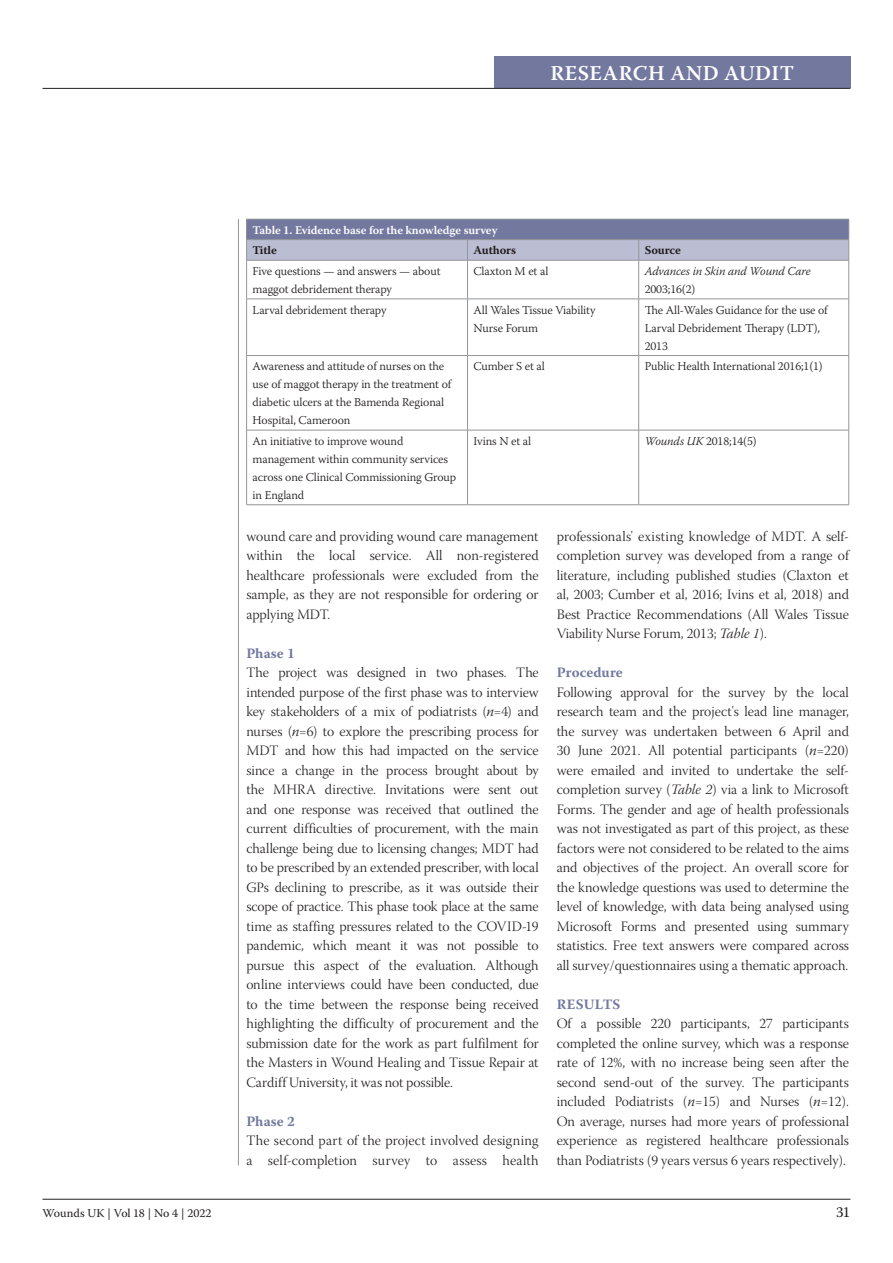
<style>
.page{position:relative;width:893px;height:1263px;background:#fff}
.page>*{position:absolute;margin:0;border:0;box-sizing:border-box;transform-origin:0 0}
.t1{font:600 21px "Warnock Pro";letter-spacing:.025em;color:#fff}
.t2{font:15px "Warnock Pro";color:#231f20}
.Paragraph_non-indent{font:14.25px/19.5px "Warnock Pro Light Subh";letter-spacing:.005em;color:#231f20;text-align:justify}
.Paragraph_indented{font:14.25px/19.5px "Warnock Pro Light Subh";color:#231f20;text-align:justify}
.B-head{font:700 14.25px "Warnock Pro";letter-spacing:.005em;color:#73789f}
.A-head{font:700 14.25px "Warnock Pro";letter-spacing:.015em;color:#73789f}
.Box_body{font:300 12px/18px "Warnock Pro";letter-spacing:-.01em;color:#231f20}
.Box_body-2{font:italic 300 12px/18px "Warnock Pro";letter-spacing:-.01em;color:#231f20}
.t3{font:12px "Warnock Pro";letter-spacing:-.005em;color:#231f20}
.Box_body-3{font:700 12px "Warnock Pro";letter-spacing:-.01em;color:#231f20}
.Box_header{font:600 11.85px "Warnock Pro";letter-spacing:-.01em;color:#fff}
.Box_body-4{font:700 11.85px "Warnock Pro";letter-spacing:-.01em;color:#231f20}
.s1{font-style:normal}
.s2{font-style:italic}
.s3{font-family:"Warnock Pro";font-weight:300;font-style:italic}
.s4{font-family:"Warnock Pro Light It Subh"}
</style>
<div class="page">
<div style="left:494px;top:57px;width:356px;height:31px;background:#73789f"></div>
<hr style="left:43px;top:88px;width:807px;height:1px;background:#231f20">
<hr style="left:43px;top:1199px;width:807px;height:1px;background:#231f20">
<hr style="left:238px;top:219px;width:1px;height:946px;background:#939598">
<hr style="left:246px;top:260px;width:222px;height:1px;background:#939598">
<hr style="left:246px;top:260px;width:1px;height:39px;background:#939598">
<hr style="left:468px;top:260px;width:171px;height:1px;background:#939598">
<hr style="left:467px;top:260px;width:1px;height:39px;background:#939598">
<hr style="left:639px;top:260px;width:210px;height:1px;background:#939598">
<hr style="left:638px;top:260px;width:1px;height:39px;background:#939598">
<hr style="left:848px;top:260px;width:1px;height:39px;background:#939598">
<hr style="left:246px;top:299px;width:222px;height:1px;background:#939598">
<hr style="left:246px;top:299px;width:1px;height:56px;background:#939598">
<hr style="left:468px;top:299px;width:171px;height:1px;background:#939598">
<hr style="left:467px;top:299px;width:1px;height:56px;background:#939598">
<hr style="left:639px;top:299px;width:210px;height:1px;background:#939598">
<hr style="left:638px;top:299px;width:1px;height:56px;background:#939598">
<hr style="left:848px;top:299px;width:1px;height:56px;background:#939598">
<hr style="left:246px;top:355px;width:222px;height:1px;background:#939598">
<hr style="left:246px;top:356px;width:1px;height:74px;background:#939598">
<hr style="left:468px;top:355px;width:171px;height:1px;background:#939598">
<hr style="left:467px;top:356px;width:1px;height:74px;background:#939598">
<hr style="left:639px;top:355px;width:210px;height:1px;background:#939598">
<hr style="left:638px;top:356px;width:1px;height:74px;background:#939598">
<hr style="left:848px;top:356px;width:1px;height:74px;background:#939598">
<hr style="left:246px;top:430px;width:1px;height:75px;background:#939598">
<hr style="left:467px;top:430px;width:1px;height:75px;background:#939598">
<hr style="left:638px;top:430px;width:1px;height:75px;background:#939598">
<hr style="left:848px;top:430px;width:1px;height:75px;background:#939598">
<svg style="left:246px;top:219px;width:603px;height:41px;background:#969ab7"></svg>
<hr style="left:246px;top:430px;width:222px;height:1px;background:#939598">
<hr style="left:468px;top:430px;width:171px;height:1px;background:#939598">
<hr style="left:639px;top:430px;width:210px;height:1px;background:#939598">
<hr style="left:246px;top:504px;width:222px;height:1px;background:#939598">
<hr style="left:468px;top:504px;width:171px;height:1px;background:#939598">
<hr style="left:639px;top:504px;width:210px;height:1px;background:#939598">
<h1 class="t1" style="left:550px;top:60px;width:245px">RESEARCH AND AUDIT</h1>
<p class="Box_header" style="left:253px;top:223px;width:246px">Table 1. Evidence base for the knowledge survey</p>
<p class="Box_body-4" style="left:253px;top:243px;width:26px">Title</p>
<p class="Box_body-3" style="left:474px;top:243px;width:44px">Authors</p>
<p class="Box_body-3" style="left:645px;top:243px;width:38px">Source</p>
<p class="Box_body" style="left:253px;top:262px;width:189px">Five questions — and answers — about maggot debridement therapy</p>
<p class="Box_body" style="left:474px;top:262px;width:76px">Claxton M et al</p>
<p class="Box_body-2" style="left:645px;top:262px;width:168px">Advances in Skin and Wound Care<br><span class="s1">2003;16(2)</span></p>
<p class="Box_body" style="left:253px;top:300px;width:135px">Larval debridement therapy</p>
<p class="Box_body" style="left:474px;top:300px;width:123px">All Wales Tissue Viability<br>Nurse Forum</p>
<p class="Box_body" style="left:645px;top:300px;width:185px">The All-Wales Guidance for the use of<br>Larval Debridement Therapy (LDT),<br>2013</p>
<p class="Box_body" style="left:253px;top:357px;width:200px">Awareness and attitude of nurses on the use of maggot therapy in the treatment of diabetic ulcers at the Bamenda Regional Hospital, Cameroon</p>
<p class="Box_body" style="left:474px;top:357px;width:73px">Cumber S et al</p>
<p class="Box_body" style="left:645px;top:357px;width:180px">Public Health International 2016;1(1)</p>
<p class="Box_body" style="left:253px;top:432px;width:205px">An initiative to improve wound management within community services across one Clinical Commissioning Group in England</p>
<p class="Box_body" style="left:474px;top:432px;width:59px">Ivins N et al</p>
<p class="Box_body" style="left:645px;top:432px;width:114px"><span class="s2">Wounds UK</span> 2018;14(5)</p>
<p class="Paragraph_indented" style="left:246px;top:528px;width:294px">wound care and providing wound care management within the local service. All non-registered healthcare professionals were excluded from the sample, as they are not responsible for ordering or applying MDT.</p>
<p class="B-head" style="left:246px;top:644px;width:50px">Phase 1</p>
<p class="Paragraph_non-indent" style="left:246px;top:665px;width:294px">The project was designed in two phases. The intended purpose of the first phase was to interview key stakeholders of a mix of podiatrists (<span class="s3">n</span>=4) and nurses (<span class="s3">n</span>=6) to explore the prescribing process for MDT and how this had impacted on the service since a change in the process brought about by the MHRA directive. Invitations were sent out and one response was received that outlined the current difficulties of procurement, with the main challenge being due to licensing changes; MDT had to be prescribed by an extended prescriber, with local GPs declining to prescribe, as it was outside their scope of practice. This phase took place at the same time as staffing pressures related to the COVID-19 pandemic, which meant it was not possible to pursue this aspect of the evaluation. Although online interviews could have been conducted, due to the time between the response being received highlighting the difficulty of procurement and the submission date for the work as part fulfilment for the Masters in Wound Healing and Tissue Repair at Cardiff University, it was not possible.</p>
<p class="B-head" style="left:246px;top:1112px;width:50px">Phase 2</p>
<p class="Paragraph_non-indent" style="left:246px;top:1133px;width:294px">The second part of the project involved designing a self-completion survey to assess health</p>
<p class="Paragraph_non-indent" style="left:557px;top:528px;width:294px">professionals' existing knowledge of MDT. A self&shy;completion survey was developed from a range of literature, including published studies (Claxton et al, 2003; Cumber et al, 2016; Ivins et al, 2018) and Best Practice Recommendations (All Wales Tissue Viability Nurse Forum, 2013; <span class="s4">Table 1</span>).</p>
<p class="B-head" style="left:557px;top:664px;width:68px">Procedure</p>
<p class="Paragraph_indented" style="left:557px;top:684px;width:294px">Following approval for the survey by the local research team and the project's lead line manager, the survey was undertaken between 6 April and 30 June 2021. All potential participants (<span class="s3">n</span>=220) were emailed and invited to undertake the self&shy;completion survey (<span class="s4">Table 2</span>) via a link to Microsoft Forms. The gender and age of health professionals was not investigated as part of this project, as these factors were not considered to be related to the aims and objectives of the project. An overall score for the knowledge questions was used to determine the level of knowledge, with data being analysed using Microsoft Forms and presented using summary statistics. Free text answers were compared across all survey/questionnaires using a thematic approach.</p>
<p class="A-head" style="left:557px;top:995px;width:65px">RESULTS</p>
<p class="Paragraph_indented" style="left:557px;top:1016px;width:294px">Of a possible 220 participants, 27 participants completed the online survey, which was a response rate of 12%, with no increase being seen after the second send-out of the survey. The participants included Podiatrists (<span class="s3">n</span>=15) and Nurses (<span class="s3">n</span>=12).<br>On average, nurses had more years of professional experience as registered healthcare professionals than Podiatrists (9 years versus 6 years respectively).</p>
<p class="t3" style="left:43px;top:1205px;width:171px">Wounds UK | Vol 18 | No 4 | 2022</p>
<p class="t2" style="left:836px;top:1203px;width:16px">31</p>
</div>
